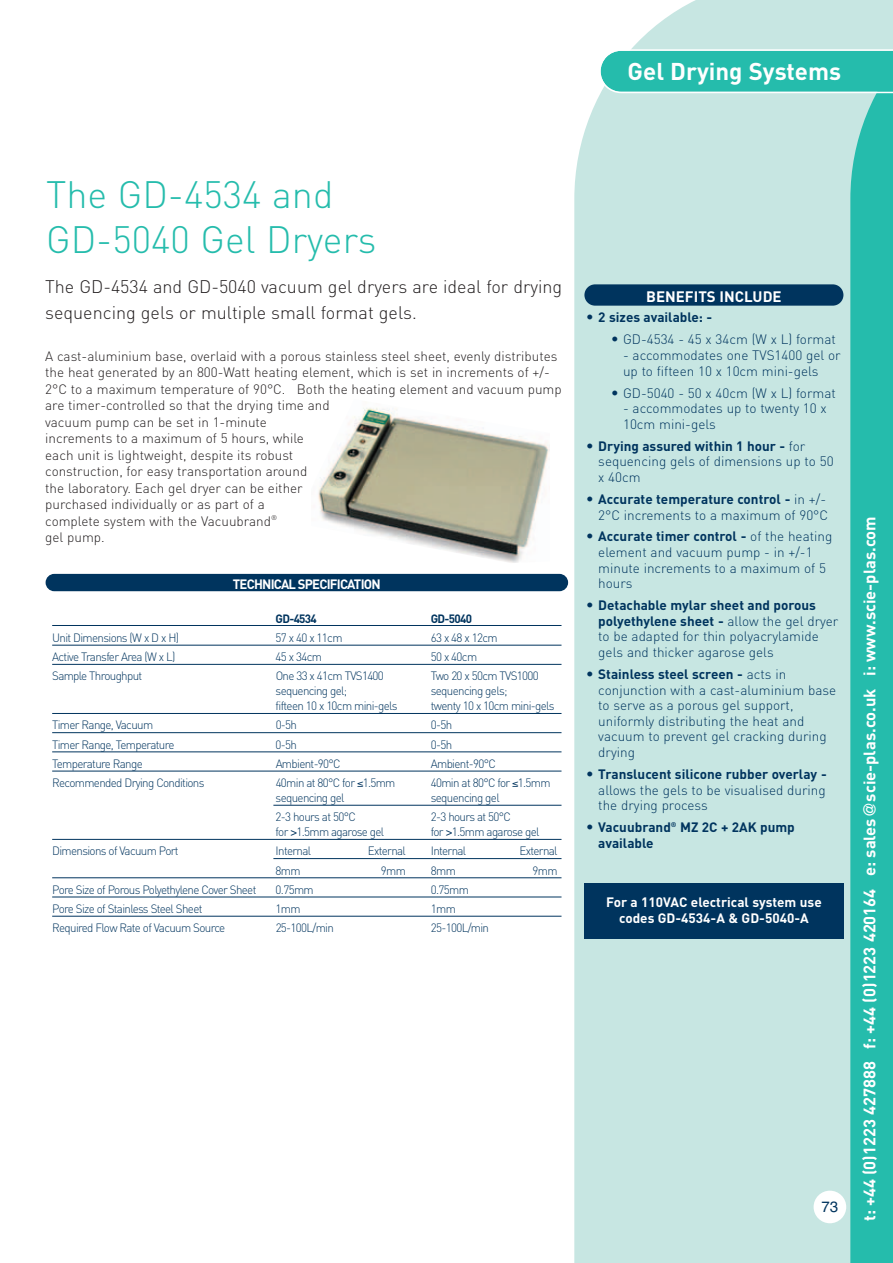
<style>
.page{position:relative;width:893px;height:1263px;background:#fff}
.page>*{position:absolute;margin:0;border:0;box-sizing:border-box;transform-origin:0 0}
.t1{font:300 37.65px/45.3px "DIN";color:#25bcac}
.t2{font:700 24px "DIN";color:#fff}
.t3{font:300 18px/25.5px "DIN";color:#231f20}
.t4{font:700 16.5px "DIN";color:#fff}
.t5{font:700 15px "DIN";color:#fff}
.t6{font:15px "Helvetica";color:#00345e}
.t7{font:300 13.5px/15.6px "DIN";color:#00345e}
.t8{font:300 13.5px/16.5px "DIN";color:#231f20}
.t9{font:700 13.5px/16.2px "DIN";color:#fff;text-align:center}
.t10{font:700 13.5px/15.6px "DIN";color:#00345e}
.t11{font:700 13.5px "DIN";letter-spacing:-.06em;color:#fff}
.t12{font:300 12px "DIN";letter-spacing:-.055em;color:#00345e}
.t13{font:700 12px "DIN";letter-spacing:-.06em;color:#00345e}
.s1{font-family:"Helvetica";font-weight:400}
.s2{font-weight:300;font-size:15px}
.s3{font-size:15px}
.s4{font-weight:700}
</style>
<div class="page">
<div style="left:574px;top:0;width:318px;height:1263px;background:#c7e6e2"></div>
<div style="left:813px;top:1191px;width:33px;height:32px;background:#fff;border-radius:50%"></div>
<svg style="left:850px;top:23px;width:42px;height:1240px;background:#34bfb0"></svg>
<svg style="left:599px;top:49px;width:293px;height:44px;background:#39c2b3"></svg>
<div style="left:46px;top:574px;width:522px;height:17px;background:#00345e;border-radius:9px"></div>
<hr style="left:52px;top:625px;width:509px;height:1px;background:#00345e">
<hr style="left:52px;top:645px;width:509px;height:1px;background:#00345e">
<hr style="left:52px;top:664px;width:509px;height:1px;background:#00345e">
<hr style="left:52px;top:713px;width:509px;height:1px;background:#00345e">
<hr style="left:52px;top:732px;width:509px;height:1px;background:#00345e">
<hr style="left:52px;top:752px;width:509px;height:1px;background:#00345e">
<hr style="left:52px;top:771px;width:509px;height:1px;background:#00345e">
<hr style="left:273px;top:805px;width:288px;height:1px;background:#00345e">
<hr style="left:52px;top:839px;width:509px;height:1px;background:#00345e">
<hr style="left:273px;top:858px;width:288px;height:1px;background:#00345e">
<hr style="left:52px;top:877px;width:509px;height:1px;background:#00345e">
<hr style="left:52px;top:897px;width:509px;height:1px;background:#00345e">
<hr style="left:52px;top:916px;width:509px;height:1px;background:#00345e">
<img style="left:318px;top:408px;width:231px;height:155px">
<div style="left:584px;top:284px;width:259px;height:22px;background:#00345e;border-radius:11px"></div>
<div style="left:584px;top:884px;width:259px;height:55px;background:#00345e"></div>
<h2 class="t2" style="left:627px;top:63px;width:215px">Gel Drying Systems</h2>
<h1 class="t1" style="left:46px;top:176px;width:332px">The GD-4534 and<br>GD-5040 Gel Dryers</h1>
<h3 class="t3" style="left:45px;top:276px;width:518px">The GD-4534 and GD-5040 vacuum gel dryers are ideal for drying sequencing gels or multiple small format gels.</h3>
<p class="t8" style="left:45px;top:349px;width:518px">A cast-aluminium base, overlaid with a porous stainless steel sheet, evenly distributes the heat generated by an 800-Watt heating element, which is set in increments of +/- 2°C to a maximum temperature of 90°C. Both the heating element and vacuum pump are timer-controlled so that the drying time and<br>vacuum pump can be set in 1-minute<br>increments to a maximum of 5 hours, while<br>each unit is lightweight, despite its robust<br>construction, for easy transportation around<br>the laboratory. Each gel dryer can be either<br>purchased individually or as part of a<br>complete system with the Vacuubrand<sup>®<br></sup>gel pump.</p>
<p class="t11" style="left:233px;top:579px;width:149px">TECHNICAL SPECIFICATION</p>
<p class="t13" style="left:276px;top:614px;width:43px">GD-4534</p>
<p class="t13" style="left:431px;top:614px;width:43px">GD-5040</p>
<p class="t12" style="left:52px;top:633px;width:128px">Unit Dimensions (W x D x H)</p>
<p class="t12" style="left:276px;top:633px;width:68px">57 x 40 x 11cm</p>
<p class="t12" style="left:431px;top:633px;width:68px">63 x 48 x 12cm</p>
<p class="t12" style="left:52px;top:653px;width:125px">Active Transfer Area (W x L)</p>
<p class="t12" style="left:276px;top:653px;width:48px">45 x 34cm</p>
<p class="t12" style="left:431px;top:653px;width:48px">50 x 40cm</p>
<p class="t12" style="left:52px;top:672px;width:92px">Sample Throughput</p>
<p class="t12" style="left:276px;top:672px;width:110px">One 33 x 41cm TVS1400</p>
<p class="t12" style="left:431px;top:672px;width:109px">Two 20 x 50cm TVS1000</p>
<p class="t12" style="left:276px;top:687px;width:73px">sequencing gel;</p>
<p class="t12" style="left:431px;top:687px;width:78px">sequencing gels;</p>
<p class="t12" style="left:276px;top:702px;width:123px">fifteen 10 x 10cm mini-gels</p>
<p class="t12" style="left:431px;top:702px;width:125px">twenty 10 x 10cm mini-gels</p>
<p class="t12" style="left:52px;top:721px;width:102px">Timer Range, Vacuum</p>
<p class="t12" style="left:276px;top:721px;width:23px">0-5h</p>
<p class="t12" style="left:431px;top:721px;width:23px">0-5h</p>
<p class="t12" style="left:52px;top:740px;width:124px">Timer Range, Temperature</p>
<p class="t12" style="left:276px;top:740px;width:23px">0-5h</p>
<p class="t12" style="left:431px;top:740px;width:23px">0-5h</p>
<p class="t12" style="left:52px;top:759px;width:92px">Temperature Range</p>
<p class="t12" style="left:276px;top:759px;width:67px">Ambient-90°C</p>
<p class="t12" style="left:431px;top:759px;width:67px">Ambient-90°C</p>
<p class="t12" style="left:52px;top:779px;width:154px">Recommended Drying Conditions</p>
<p class="t12" style="left:276px;top:779px;width:121px">40min at 80°C for ≤1.5mm</p>
<p class="t12" style="left:431px;top:779px;width:121px">40min at 80°C for ≤1.5mm</p>
<p class="t12" style="left:276px;top:793px;width:70px">sequencing gel</p>
<p class="t12" style="left:431px;top:793px;width:70px">sequencing gel</p>
<p class="t12" style="left:276px;top:813px;width:82px">2-3 hours at 50°C</p>
<p class="t12" style="left:431px;top:813px;width:82px">2-3 hours at 50°C</p>
<p class="t12" style="left:276px;top:828px;width:110px">for <span class="s1">&gt;</span>1.5mm agarose gel</p>
<p class="t12" style="left:431px;top:828px;width:110px">for <span class="s1">&gt;</span>1.5mm agarose gel</p>
<p class="t12" style="left:52px;top:847px;width:128px">Dimensions of Vacuum Port</p>
<p class="t12" style="left:276px;top:847px;width:37px">Internal</p>
<p class="t12" style="left:368px;top:847px;width:40px">External</p>
<p class="t12" style="left:431px;top:847px;width:37px">Internal</p>
<p class="t12" style="left:519px;top:847px;width:40px">External</p>
<p class="t12" style="left:276px;top:866px;width:27px">8mm</p>
<p class="t12" style="left:381px;top:866px;width:27px">9mm</p>
<p class="t12" style="left:431px;top:866px;width:27px">8mm</p>
<p class="t12" style="left:532px;top:866px;width:27px">9mm</p>
<p class="t12" style="left:52px;top:885px;width:206px">Pore Size of Porous Polyethylene Cover Sheet</p>
<p class="t12" style="left:276px;top:885px;width:40px">0.75mm</p>
<p class="t12" style="left:431px;top:885px;width:40px">0.75mm</p>
<p class="t12" style="left:52px;top:904px;width:152px">Pore Size of Stainless Steel Sheet</p>
<p class="t12" style="left:276px;top:904px;width:27px">1mm</p>
<p class="t12" style="left:431px;top:904px;width:27px">1mm</p>
<p class="t12" style="left:52px;top:924px;width:175px">Required Flow Rate of Vacuum Source</p>
<p class="t12" style="left:276px;top:924px;width:60px">25-100L/min</p>
<p class="t12" style="left:431px;top:924px;width:60px">25-100L/min</p>
<p class="t5" style="left:646px;top:291px;width:137px">BENEFITS INCLUDE</p>
<p class="t10" style="left:586px;top:311px;width:128px"><span class="s2">•</span> 2 sizes available: -</p>
<p class="t7" style="left:610px;top:333px;width:227px"><span class="s3">•</span> GD-4534 - 45 x 34cm (W x L) format</p>
<p class="t7" style="left:623px;top:349px;width:219px">- accommodates one TVS1400 gel or up to fifteen 10 x 10cm mini-gels</p>
<p class="t7" style="left:610px;top:387px;width:227px"><span class="s3">•</span> GD-5040 - 50 x 40cm (W x L) format</p>
<p class="t7" style="left:623px;top:402px;width:205px">- accommodates up to twenty 10 x<br>10cm mini-gels</p>
<p class="t7" style="left:598px;top:440px;width:237px;text-indent:-12px"><span class="s3">•</span> <span class="s4">Drying assured within 1 hour -</span> for sequencing gels of dimensions up to 50 x 40cm</p>
<p class="t7" style="left:586px;top:493px;width:244px;text-align:right"><span class="s3">•</span> <span class="s4">Accurate temperature control -</span> in +/-<br>2°C increments to a maximum of 90°C</p>
<p class="t7" style="left:598px;top:530px;width:235px;text-indent:-12px"><span class="s3">•</span> <span class="s4">Accurate timer control -</span> of the heating element and vacuum pump - in +/-1 minute increments to a maximum of 5 hours</p>
<p class="t7" style="left:598px;top:599px;width:241px;text-indent:-12px"><span class="s3">•</span> <span class="s4">Detachable mylar sheet and porous polyethylene sheet -</span> allow the gel dryer to be adapted for thin polyacrylamide gels and thicker agarose gels</p>
<p class="t7" style="left:598px;top:668px;width:239px;text-indent:-12px"><span class="s3">•</span> <span class="s4">Stainless steel screen -</span> acts in conjunction with a cast-aluminium base to serve as a porous gel support, uniformly distributing the heat and vacuum to prevent gel cracking during drying</p>
<p class="t7" style="left:598px;top:768px;width:230px;text-align:justify;text-indent:-12px"><span class="s3">•</span> <span class="s4">Translucent silicone rubber overlay - </span>allows the gels to be visualised during the drying process</p>
<p class="t10" style="left:598px;top:821px;width:198px;text-indent:-12px"><span class="s2">•</span> Vacuubrand<sup>®</sup> MZ 2C + 2AK pump available</p>
<p class="t9" style="left:606px;top:896px;width:217px">For a 110VAC electrical system use codes GD-4534-A &amp; GD-5040-A</p>
<p class="t6" style="left:821px;top:1201px;width:18px">73</p>
<p class="t4" style="left:863px;top:1221px;width:706px;rotate:-90deg">t: +44 (0)1223 427888 f: +44 (0)1223 420164 e: sales<span class="s1">@</span>scie-plas.co.uk i: www.scie-plas.com</p>
</div>
